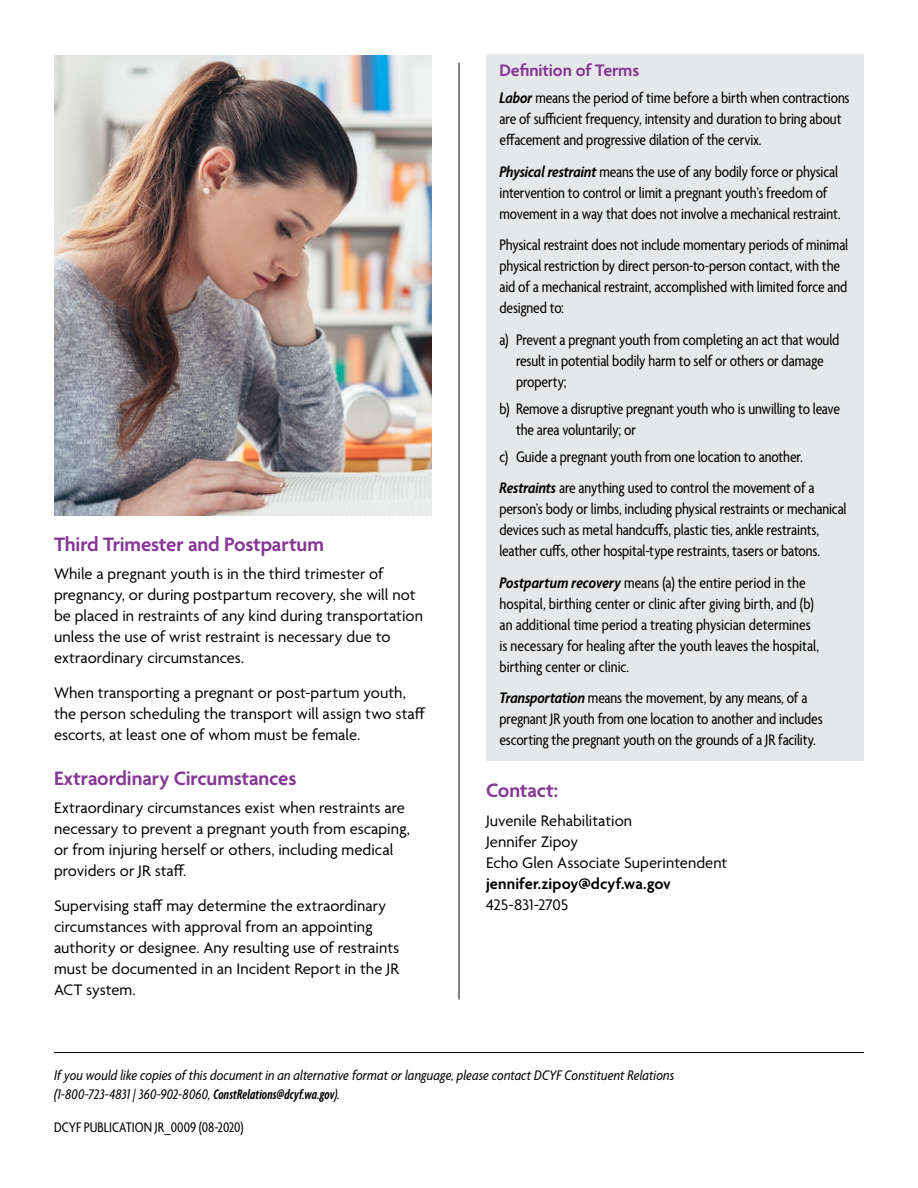
<style>
.page{position:relative;width:918px;height:1188px;background:#fff}
.page>*{position:absolute;margin:0;border:0;box-sizing:border-box;transform-origin:0 0}
.t1{font:600 21px "Agenda";letter-spacing:-.01em;color:#853794}
.t2{font:600 18px "Agenda";letter-spacing:-.01em;color:#853794}
.t3{font:condensed 16.5px/21px "Agenda";letter-spacing:-.01em;color:#000}
.t4{font:16.5px/21px "Agenda";color:#000}
.t5{font:600 16.5px "Agenda";letter-spacing:.005em;color:#000}
.t6{font:italic condensed 15px/19.5px "Agenda";letter-spacing:.005em;color:#000}
.t7{font:condensed 15px "Agenda";color:#000}
.s1{font-weight:600;font-style:italic}
.s2{font-family:"Agenda Semibold Extra Cond";font-stretch:normal}
</style>
<div class="page">
<img style="left:54px;top:55px;width:378px;height:460px">
<div style="left:486px;top:54px;width:378px;height:30px;background:#e6e7e8"></div>
<div style="left:486px;top:78px;width:378px;height:82px;background:#e6e7e8"></div>
<div style="left:486px;top:151px;width:378px;height:83px;background:#e6e7e8"></div>
<div style="left:486px;top:225px;width:378px;height:103px;background:#e6e7e8"></div>
<div style="left:486px;top:319px;width:378px;height:83px;background:#e6e7e8"></div>
<div style="left:486px;top:388px;width:378px;height:62px;background:#e6e7e8"></div>
<div style="left:486px;top:436px;width:378px;height:41px;background:#e6e7e8"></div>
<div style="left:486px;top:468px;width:378px;height:103px;background:#e6e7e8"></div>
<div style="left:486px;top:562px;width:378px;height:125px;background:#e6e7e8"></div>
<div style="left:486px;top:678px;width:378px;height:82px;background:#e6e7e8"></div>
<hr style="left:459px;top:63px;width:1px;height:936px;background:#000">
<hr style="left:54px;top:1052px;width:810px;height:1px;background:#000">
<p class="t1" style="left:54px;top:533px;width:271px">Third Trimester and Postpartum</p>
<p class="t4" style="left:54px;top:564px;width:371px">While a pregnant youth is in the third trimester of pregnancy, or during postpartum recovery, she will not be placed in restraints of any kind during transportation unless the use of wrist restraint is necessary due to extraordinary circumstances.</p>
<p class="t4" style="left:54px;top:683px;width:373px">When transporting a pregnant or post-partum youth, the person scheduling the transport will assign two staff escorts, at least one of whom must be female.</p>
<p class="t1" style="left:54px;top:767px;width:244px">Extraordinary Circumstances</p>
<p class="t4" style="left:54px;top:798px;width:357px">Extraordinary circumstances exist when restraints are necessary to prevent a pregnant youth from escaping, or from injuring herself or others, including medical providers or JR staff.</p>
<p class="t4" style="left:54px;top:896px;width:347px">Supervising staff may determine the extraordinary circumstances with approval from an appointing authority or designee. Any resulting use of restraints must be documented in an Incident Report in the JR ACT system.</p>
<p class="t2" style="left:500px;top:60px;width:141px">Definition of Terms</p>
<p class="t3" style="left:500px;top:89px;width:352px"><span class="s1">Labor</span> means the period of time before a birth when contractions are of sufficient frequency, intensity and duration to bring about effacement and progressive dilation of the cervix.</p>
<p class="t3" style="left:500px;top:162px;width:342px"><span class="s1">Physical restraint</span> means the use of any bodily force or physical intervention to control or limit a pregnant youth’s freedom of movement in a way that does not involve a mechanical restraint.</p>
<p class="t3" style="left:500px;top:236px;width:350px">Physical restraint does not include momentary periods of minimal physical restriction by direct person-to-person contact, with the aid of a mechanical restraint, accomplished with limited force and designed to:</p>
<p class="t3" style="left:516px;top:330px;width:325px;text-indent:-16px">a) Prevent a pregnant youth from completing an act that would result in potential bodily harm to self or others or damage property;</p>
<p class="t3" style="left:516px;top:399px;width:326px;text-indent:-16px">b) Remove a disruptive pregnant youth who is unwilling to leave the area voluntarily; or</p>
<p class="t3" style="left:500px;top:442px;width:317px;line-height:31.5px">c) Guide a pregnant youth from one location to another.<br><span class="s1">Restraints</span> are anything used to control the movement of a</p>
<p class="t3" style="left:500px;top:500px;width:349px">person’s body or limbs, including physical restraints or mechanical devices such as metal handcuffs, plastic ties, ankle restraints, leather cuffs, other hospital-type restraints, tasers or batons.</p>
<p class="t3" style="left:500px;top:573px;width:321px"><span class="s1">Postpartum recovery</span> means (a) the entire period in the hospital, birthing center or clinic after giving birth, and (b) an additional time period a treating physician determines is necessary for healing after the youth leaves the hospital, birthing center or clinic.</p>
<p class="t3" style="left:500px;top:689px;width:325px"><span class="s1">Transportation</span> means the movement, by any means, of a pregnant JR youth from one location to another and includes escorting the pregnant youth on the grounds of a JR facility.</p>
<p class="t1" style="left:486px;top:779px;width:74px">Contact:</p>
<p class="t4" style="left:486px;top:811px;width:243px">Juvenile Rehabilitation<br>Jennifer Zipoy<br>Echo Glen Associate Superintendent</p>
<p class="t5" style="left:486px;top:874px;width:186px">jennifer.zipoy@dcyf.wa.gov</p>
<p class="t4" style="left:486px;top:895px;width:84px">425-831-2705</p>
<p class="t6" style="left:54px;top:1065px;width:622px">If you would like copies of this document in an alternative format or language, please contact DCYF Constituent Relations (1-800-723-4831 | 360-902-8060, <span class="s2">ConstRelations@dcyf.wa.gov</span>).</p>
<p class="t7" style="left:54px;top:1120px;width:191px">DCYF PUBLICATION JR_0009 (08-2020)</p>
</div>
